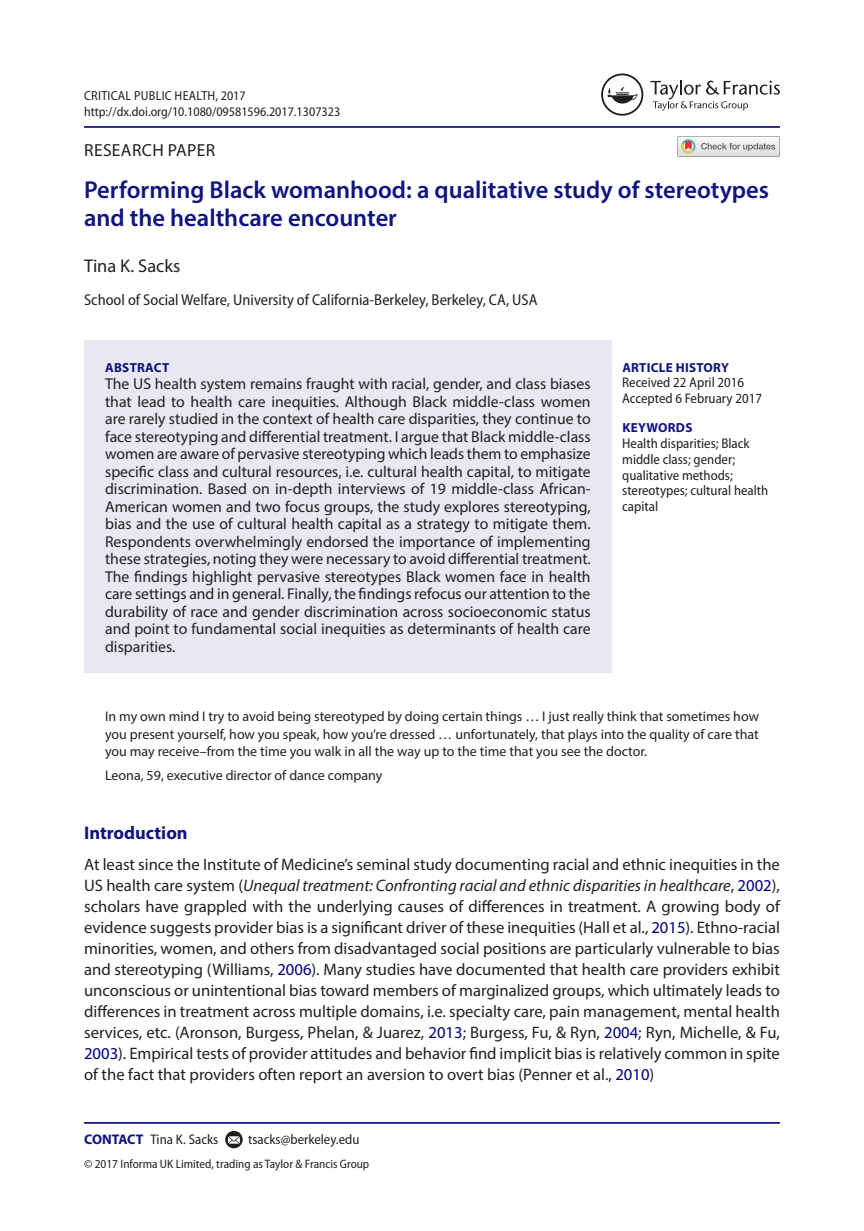
<style>
.page{position:relative;width:864px;height:1231px;background:#fff}
.page>*{position:absolute;margin:0;border:0;box-sizing:border-box;transform-origin:0 0}
.t1{font:600 24.5px/28px "Myriad Pro";color:#10147e}
.t2{font:700 18.38px "Myriad Pro";color:#10147e}
.t3{font:18.38px "Myriad Pro";color:#231f20}
.t4{font:17.5px "Myriad Pro";letter-spacing:.02em;color:#231f20}
.t5{font:16.62px/21px "Myriad Pro";color:#231f20;text-align:justify}
.t6{font:15.75px/17.5px "Myriad Pro";color:#231f20;text-align:justify}
.t7{font:semi-condensed 15.75px "Myriad Pro";color:#231f20}
.t8{font:14px/17.5px "Myriad Pro";color:#231f20;text-align:justify}
.t9{font:semi-condensed 14px/15.8px "Myriad Pro";color:#231f20}
.t10{font:semi-condensed 13.12px/15.8px "Myriad Pro";color:#231f20}
.t11{font:700 13.12px "Myriad Pro";letter-spacing:.02em;color:#10147e}
.t12{font:semi-condensed 12.25px "Myriad Pro";color:#231f20}
.s1{font-style:italic}
.s2{color:#000080}
.s3{font-weight:700;font-stretch:normal;color:#10147e}
</style>
<div class="page">
<hr style="left:84px;top:126px;width:695px;height:2px;background:#10147e">
<div style="left:84px;top:340px;width:527px;height:333px;background:#e7e8f2"></div>
<hr style="left:84px;top:1121px;width:695px;height:2px;background:#10147e">
<svg style="left:225px;top:1130px;width:17px;height:18px"></svg>
<svg style="left:228px;top:1136px;width:12px;height:7px"></svg>
<svg style="left:650px;top:80px;width:129px;height:31px"></svg>
<svg style="left:601px;top:73px;width:42px;height:43px"></svg>
<svg style="left:677px;top:136px;width:102px;height:20px"></svg>
<p class="t10" style="left:84px;top:88px;width:257px">Critical Public Health, 2017 http://dx.doi.org/10.1080/09581596.2017.1307323</p>
<p class="t4" style="left:84px;top:140px;width:132px">RESEARCH PAPER</p>
<h1 class="t1" style="left:84px;top:175px;width:686px">Performing Black womanhood: a qualitative study of stereotypes and the healthcare encounter</h1>
<p class="t3" style="left:84px;top:254px;width:98px">Tina K. Sacks</p>
<p class="t7" style="left:84px;top:291px;width:454px">School of Social Welfare, University of California-Berkeley, Berkeley, CA, USA</p>
<p class="t11" style="left:105px;top:358px;width:66px">ABSTRACT</p>
<p class="t6" style="left:105px;top:375px;width:487px">The US health system remains fraught with racial, gender, and class biases that lead to health care inequities. Although Black middle-class women are rarely studied in the context of health care disparities, they continue to face stereotyping and differential treatment. I argue that Black middle-class women are aware of pervasive stereotyping which leads them to emphasize specific class and cultural resources, i.e. cultural health capital, to mitigate discrimination. Based on in-depth interviews of 19 middle-class African-American women and two focus groups, the study explores stereotyping, bias and the use of cultural health capital as a strategy to mitigate them.<br>Respondents overwhelmingly endorsed the importance of implementing these strategies, noting they were necessary to avoid differential treatment.<br>The findings highlight pervasive stereotypes Black women face in health care settings and in general. Finally, the findings refocus our attention to the durability of race and gender discrimination across socioeconomic status and point to fundamental social inequities as determinants of health care disparities.</p>
<p class="t11" style="left:622px;top:358px;width:108px">ARTICLE HISTORY</p>
<p class="t9" style="left:622px;top:375px;width:141px">Received 22 April 2016<br>Accepted 6 February 2017</p>
<p class="t11" style="left:622px;top:419px;width:72px">KEYWORDS</p>
<p class="t9" style="left:622px;top:435px;width:148px">Health disparities; Black middle class; gender; qualitative methods; stereotypes; cultural health capital</p>
<p class="t8" style="left:105px;top:707px;width:655px">In my own mind I try to avoid being stereotyped by doing certain things … I just really think that sometimes how you present yourself, how you speak, how you’re dressed … unfortunately, that plays into the quality of care that you may receive–from the time you walk in all the way up to the time that you see the doctor.</p>
<p class="t8" style="left:105px;top:766px;width:279px">Leona, 59, executive director of dance company</p>
<p class="t2" style="left:84px;top:820px;width:105px">Introduction</p>
<p class="t5" style="left:84px;top:854px;width:697px">At least since the Institute of Medicine’s seminal study documenting racial and ethnic inequities in the US health care system (<span class="s1">Unequal treatment: Confronting racial and ethnic disparities in healthcare</span>, <span class="s2">2002</span>), scholars have grappled with the underlying causes of differences in treatment. A growing body of evidence suggests provider bias is a significant driver of these inequities (Hall et al., <span class="s2">2015</span>). Ethno-racial minorities, women, and others from disadvantaged social positions are particularly vulnerable to bias and stereotyping (Williams, <span class="s2">2006</span>). Many studies have documented that health care providers exhibit unconscious or unintentional bias toward members of marginalized groups, which ultimately leads to differences in treatment across multiple domains, i.e. specialty care, pain management, mental health services, etc. (Aronson, Burgess, Phelan, &amp; Juarez, <span class="s2">2013</span>; Burgess, Fu, &amp; Ryn, <span class="s2">2004</span>; Ryn, Michelle, &amp; Fu, <span class="s2">2003</span>). Empirical tests of provider attitudes and behavior find implicit bias is relatively common in spite of the fact that providers often report an aversion to overt bias (Penner et al., <span class="s2">2010</span>)</p>
<p class="t9" style="left:84px;top:1131px;width:135px"><span class="s3">CONTACT</span> Tina K. Sacks</p>
<p class="t9" style="left:248px;top:1131px;width:113px">tsacks@berkeley.edu</p>
<p class="t12" style="left:84px;top:1156px;width:286px">© 2017 Informa UK Limited, trading as Taylor &amp; Francis Group</p>
</div>
